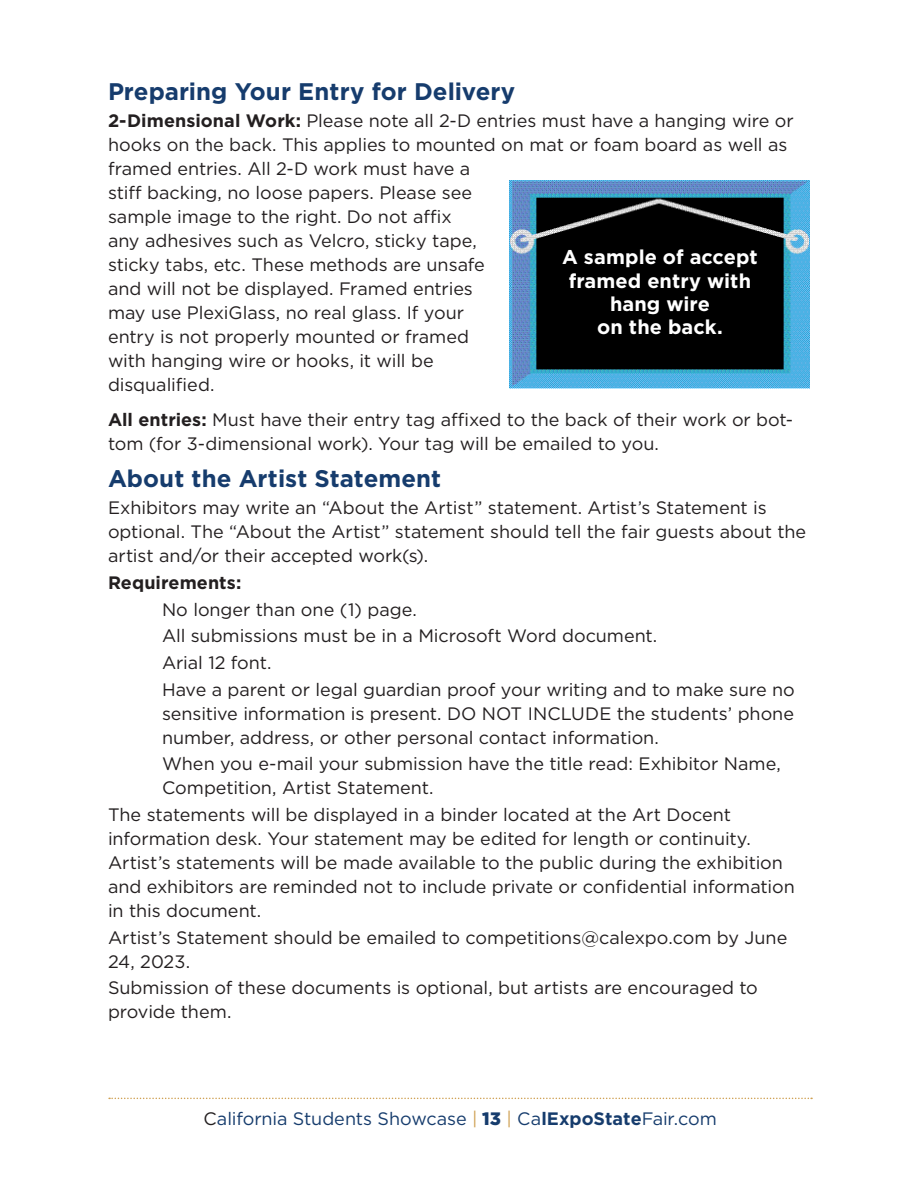
<style>
.page{position:relative;width:918px;height:1188px;background:#fff}
.page>*{position:absolute;margin:0;border:0;box-sizing:border-box;transform-origin:0 0}
.Item_list{font:700 24px "Gotham";color:#163c6d}
.Body_Text{font:700 19.95px/23.2px "Gotham";letter-spacing:.005em;color:#fff;text-align:center}
.Item_list-2{font:18px/24px "Gotham";letter-spacing:-.005em;color:#231f20}
.Body_Text-2{font:18px/24px "Gotham";letter-spacing:-.005em;color:#231f20}
.t1{font:18px "Gotham";letter-spacing:-.005em;color:#163c6d}
.Item_list-3{font:700 18px "Gotham";letter-spacing:.005em;color:#231f20}
.s1{font-weight:700}
.s2{color:#231f20}
.s3{color:#cfa052}
.s4{font-weight:900}
</style>
<div class="page">
<svg style="left:109px;top:1098px;width:703px;height:1px"></svg>
<img style="left:510px;top:180px;width:300px;height:208px">
<p class="Item_list" style="left:108px;top:76px;width:409px">Preparing Your Entry for Delivery</p>
<p class="Body_Text-2" style="left:108px;top:108px;width:687px"><span class="s1">2-Dimensional Work:</span> Please note all 2-D entries must have a hanging wire or hooks on the back. This applies to mounted on mat or foam board as well as framed entries. All 2-D work must have a<br>stiff backing, no loose papers. Please see<br>sample image to the right. Do not affix<br>any adhesives such as Velcro, sticky tape,<br>sticky tabs, etc. These methods are unsafe<br>and will not be displayed. Framed entries<br>may use PlexiGlass, no real glass. If your<br>entry is not properly mounted or framed<br>with hanging wire or hooks, it will be<br>disqualified.</p>
<p class="Body_Text-2" style="left:108px;top:407px;width:687px"><span class="s1">All entries:</span> Must have their entry tag affixed to the back of their work or bot&shy;tom (for 3-dimensional work). Your tag will be emailed to you.</p>
<p class="Item_list" style="left:108px;top:463px;width:335px">About the Artist Statement</p>
<p class="Item_list-2" style="left:108px;top:495px;width:700px">Exhibitors may write an “About the Artist” statement. Artist’s Statement is optional. The “About the Artist” statement should tell the fair guests about the artist and/or their accepted work(s).</p>
<p class="Item_list-3" style="left:108px;top:571px;width:135px">Requirements:</p>
<p class="Item_list-2" style="left:162px;top:597px;width:256px">No longer than one (1) page.</p>
<p class="Item_list-2" style="left:162px;top:624px;width:497px">All submissions must be in a Microsoft Word document.</p>
<p class="Item_list-2" style="left:162px;top:650px;width:111px">Arial 12 font.</p>
<p class="Item_list-2" style="left:162px;top:677px;width:634px;text-align:justify">Have a parent or legal guardian proof your writing and to make sure no sensitive information is present. DO NOT INCLUDE the students’ phone number, address, or other personal contact information.</p>
<p class="Item_list-2" style="left:162px;top:752px;width:620px">When you e-mail your submission have the title read: Exhibitor Name,<br>Competition, Artist Statement.</p>
<p class="Item_list-2" style="left:108px;top:802px;width:688px">The statements will be displayed in a binder located at the Art Docent information desk. Your statement may be edited for length or continuity.<br>Artist’s statements will be made available to the public during the exhibition and exhibitors are reminded not to include private or confidential information in this document.</p>
<p class="Item_list-2" style="left:108px;top:925px;width:681px">Artist’s Statement should be emailed to competitions@calexpo.com by June<br>24, 2023.</p>
<p class="Item_list-2" style="left:108px;top:976px;width:651px">Submission of these documents is optional, but artists are encouraged to provide them.</p>
<p class="Body_Text" style="left:562px;top:246px;width:197px">A sample of accept framed entry with hang wire<br>on the back.</p>
<p class="t1" style="left:203px;top:1107px;width:515px"><span class="s2">C</span>alifornia Students Showcase <span class="s3">|</span> <span class="s4">13</span> <span class="s3">|</span> Ca<span class="s1">lExpoState</span>Fair.com</p>
</div>
